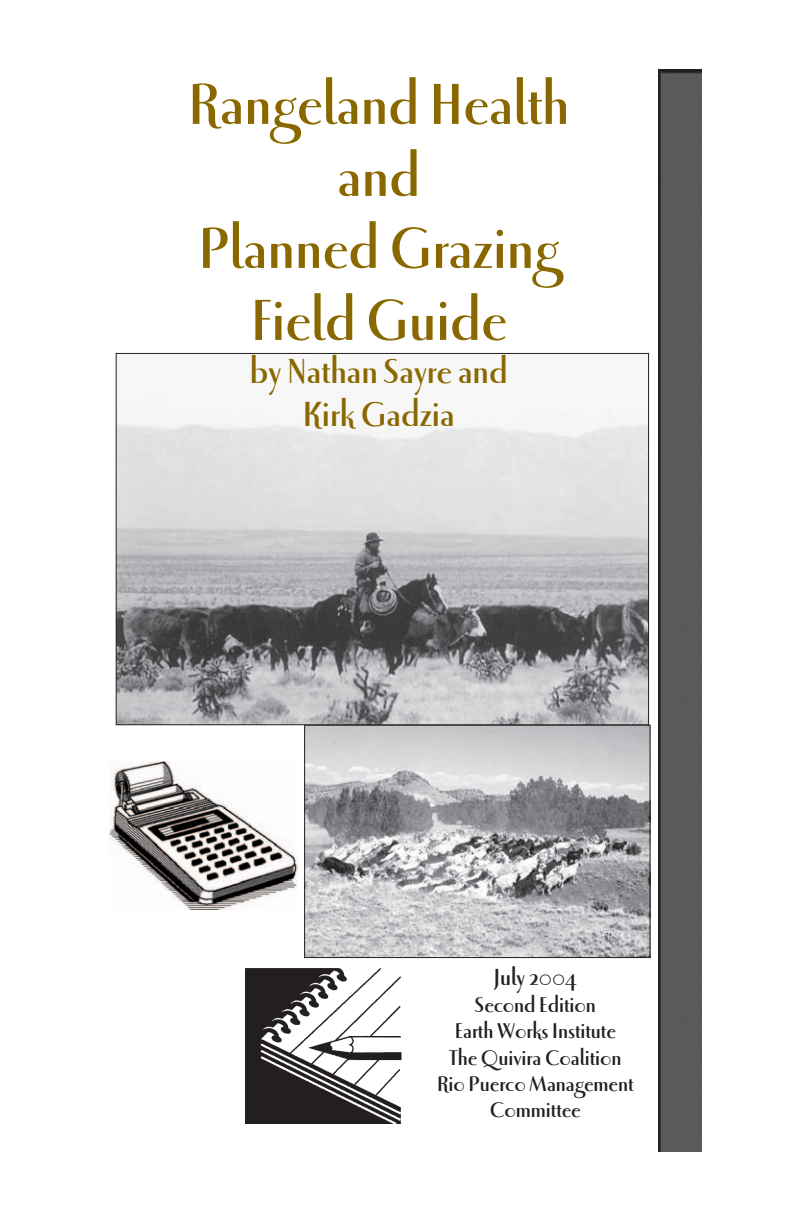
<style>
.page{position:relative;width:792px;height:1224px;background:#fff}
.page>*{position:absolute;margin:0;border:0;box-sizing:border-box;transform-origin:0 0}
.t1{font:60px/72px "Luna ITCTT Bold";color:#896800;text-align:center}
.t2{font:36px/43.2px "Luna ITCTT Bold";color:#896800;text-align:center}
.t3{font:24px "Luna ITCTT Bold";color:#231f20}
.t4{font:22px/26.4px "Luna ITCTT Bold";color:#231f20;text-align:center}
</style>
<div class="page">
<img style="left:109px;top:762px;width:189px;height:148px">
<img style="left:246px;top:969px;width:155px;height:155px">
<img style="left:306px;top:727px;width:342px;height:229px">
<div style="left:304px;top:725px;width:346px;height:233px;border:1px solid #231f20"></div>
<img style="left:118px;top:399px;width:529px;height:324px">
<img style="left:658px;top:69px;width:44px;height:1083px">
<p class="t1" style="left:188px;top:72px;width:383px">Rangeland Health and<br>Planned Grazing<br>Field Guide</p>
<p class="t2" style="left:250px;top:352px;width:259px">by Nathan Sayre and<br>Kirk Gadzia</p>
<p class="t3" style="left:494px;top:965px;width:85px">July 2004</p>
<p class="t4" style="left:437px;top:993px;width:198px">Second Edition<br>Earth Works Institute<br>The Quivira Coalition<br>Rio Puerco Management<br>Committee</p>
</div>
